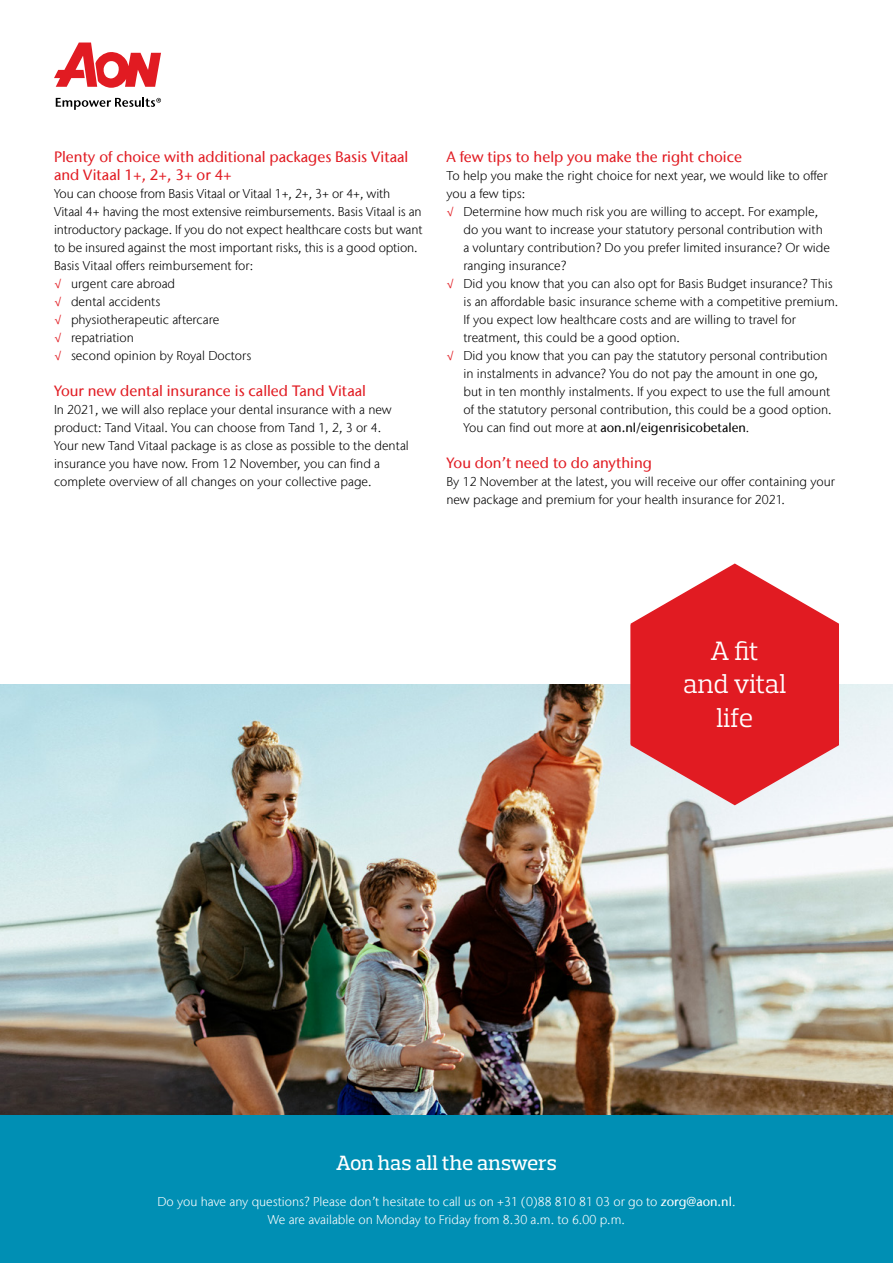
<style>
.page{position:relative;width:893px;height:1263px;background:#fff}
.page>*{position:absolute;margin:0;border:0;box-sizing:border-box;transform-origin:0 0}
.t1{font:27px/33.6px "Prelo Slab";letter-spacing:.005em;color:#fff;text-align:center}
.t2{font:27px/33.6px "Prelo Slab";letter-spacing:-.015em;color:#fff;text-align:center}
.t3{font:500 21px "Prelo Slab";color:#fff}
.t4{font:500 15px/18px "Stone Sans IIITC Com";color:#e11b22}
.t5{font:300 12.75px/18px "Stone Sans IIITC Com";color:#000}
.t6{font:300 12.75px/18.3px "Stone Sans IIITC Com";color:#fff;text-align:center}
.t7{font:500 12.75px "Stone Sans IIITC Com";color:#000}
.s1{color:#e11b22}
.s2{font-weight:300}
.s3{font-weight:500}
</style>
<div class="page">
<svg style="left:54px;top:43px;width:107px;height:45px"></svg>
<svg style="left:56px;top:97px;width:105px;height:13px"></svg>
<img style="left:0;top:684px;width:893px;height:432px">
<div style="left:0;top:1116px;width:893px;height:147px;background:#008fb4"></div>
<svg style="left:631px;top:565px;width:208px;height:240px;fill:#e11b22"></svg>
<p class="t4" style="left:54px;top:148px;width:356px">Plenty of choice with additional packages Basis Vitaal and Vitaal 1+, 2+, 3+ or 4+</p>
<p class="t5" style="left:54px;top:184px;width:370px">You can choose from Basis Vitaal or Vitaal 1+, 2+, 3+ or 4+, with<br>Vitaal 4+ having the most extensive reimbursements. Basis Vitaal is an introductory package. If you do not expect healthcare costs but want to be insured against the most important risks, this is a good option.<br>Basis Vitaal offers reimbursement for:<br><span class="s1">√</span> urgent care abroad<br><span class="s1">√</span> dental accidents<br><span class="s1">√</span> physiotherapeutic aftercare<br><span class="s1">√</span> repatriation<br><span class="s1">√</span> second opinion by Royal Doctors</p>
<p class="t4" style="left:54px;top:382px;width:314px">Your new dental insurance is called Tand Vitaal</p>
<p class="t5" style="left:54px;top:400px;width:356px">In 2021, we will also replace your dental insurance with a new product: Tand Vitaal. You can choose from Tand 1, 2, 3 or 4.<br>Your new Tand Vitaal package is as close as possible to the dental insurance you have now. From 12 November, you can find a complete overview of all changes on your collective page.</p>
<p class="t4" style="left:446px;top:148px;width:297px">A few tips to help you make the right choice</p>
<p class="t5" style="left:446px;top:166px;width:382px">To help you make the right choice for next year, we would like to offer</p>
<p class="t5" style="left:446px;top:184px;width:80px">you a few tips:</p>
<p class="t5" style="left:446px;top:202px;width:373px"><span class="s1">√</span> Determine how much risk you are willing to accept. For example,</p>
<p class="t5" style="left:463px;top:220px;width:361px">do you want to increase your statutory personal contribution with</p>
<p class="t5" style="left:463px;top:238px;width:368px">a voluntary contribution? Do you prefer limited insurance? Or wide</p>
<p class="t5" style="left:463px;top:256px;width:105px">ranging insurance?</p>
<p class="t5" style="left:446px;top:274px;width:388px"><span class="s1">√</span> Did you know that you can also opt for Basis Budget insurance? This</p>
<p class="t5" style="left:463px;top:292px;width:376px">is an affordable basic insurance scheme with a competitive premium.</p>
<p class="t5" style="left:463px;top:310px;width:334px">If you expect low healthcare costs and are willing to travel for</p>
<p class="t5" style="left:463px;top:328px;width:218px">treatment, this could be a good option.</p>
<p class="t5" style="left:446px;top:346px;width:383px"><span class="s1">√</span> Did you know that you can pay the statutory personal contribution</p>
<p class="t5" style="left:463px;top:364px;width:356px">in instalments in advance? You do not pay the amount in one go,</p>
<p class="t5" style="left:463px;top:382px;width:368px">but in ten monthly instalments. If you expect to use the full amount</p>
<p class="t5" style="left:463px;top:401px;width:370px">of the statutory personal contribution, this could be a good option.</p>
<p class="t7" style="left:463px;top:420px;width:287px"><span class="s2">You can find out more at</span> aon.nl/eigenrisicobetalen<span class="s2">.</span></p>
<p class="t4" style="left:446px;top:454px;width:207px">You don’t need to do anything</p>
<p class="t5" style="left:446px;top:472px;width:390px">By 12 November at the latest, you will receive our offer containing your new package and premium for your health insurance for 2021.</p>
<h1 class="t2" style="left:684px;top:632px;width:90px">Een fit e vita lev n</h1>
<h1 class="t1" style="left:683px;top:634px;width:105px">A fit<br>and vital life</h1>
<h2 class="t3" style="left:336px;top:1150px;width:222px">Aon has all the answers</h2>
<p class="t6" style="left:157px;top:1192px;width:579px">Do you have any questions? Please don’t hesitate to call us on +31 (0)88 810 81 03 or go to <span class="s3">zorg@aon.nl</span>.<br>We are available on Monday to Friday from 8.30 a.m. to 6.00 p.m.</p>
<h2 class="t3" style="left:329px;top:1150px;width:237px">Aon heeft de antwoorden</h2>
<p class="t6" style="left:225px;top:1192px;width:445px">Heeft nog vragen? Bel of mail ons gerust: +31 (0)88 810 1 03 of <span class="s3">zorg@a n.nl</span>.<br>Wij zijn bereikbaar van maandag to en met v ijdag van 8.30 uur tot 18.00 uur.</p>
</div>
